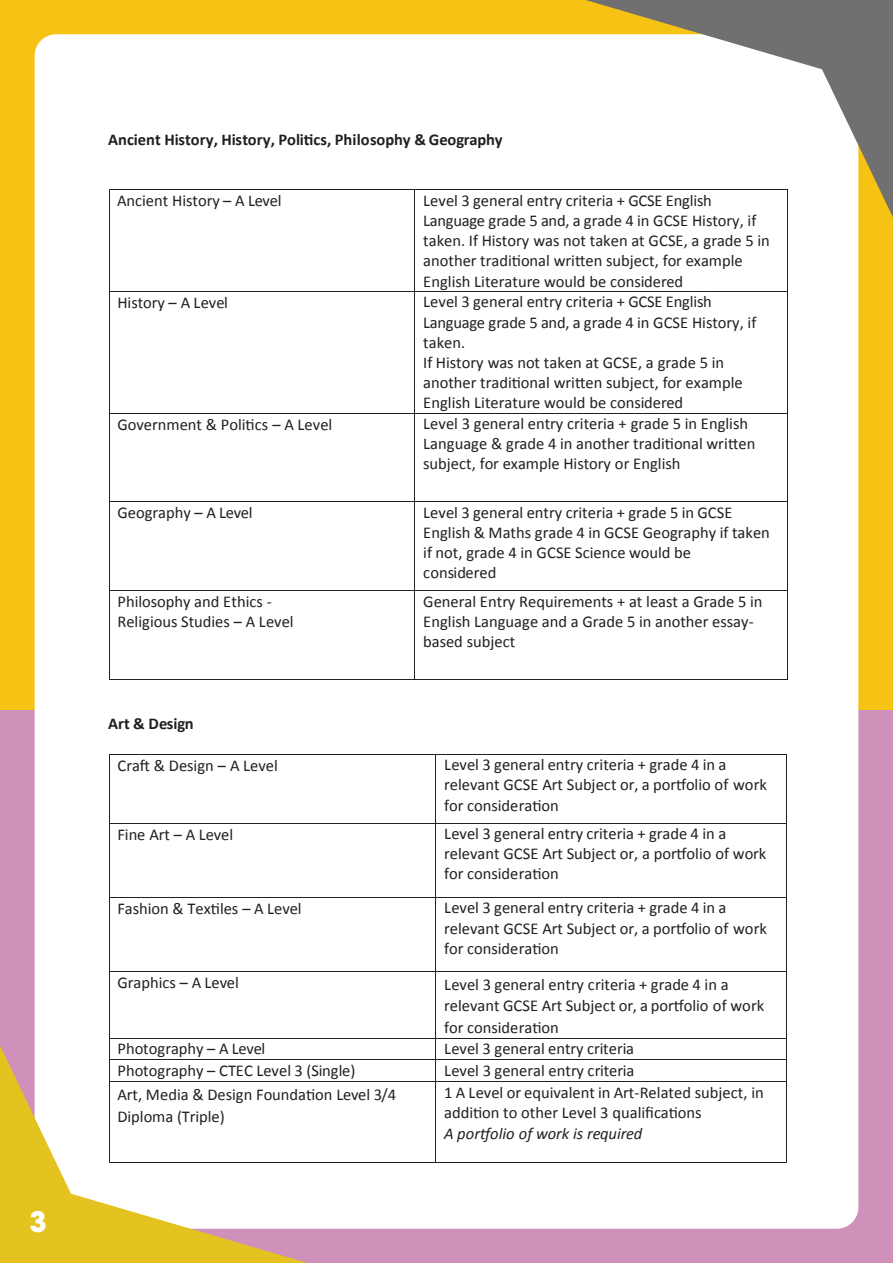
<style>
.page{position:relative;width:893px;height:1263px;background:#fff}
.page>*{position:absolute;margin:0;border:0;box-sizing:border-box;transform-origin:0 0}
.t1{font:700 28.05px "ITC Avant Garde Pro";color:#fff}
.t2{font:16.5px/20.1px "Calibri";color:#231f20}
.t3{font:700 16.5px "Calibri";letter-spacing:.005em;color:#231f20}
.t4{font:italic 16.5px "Calibri";color:#231f20}
</style>
<div class="page">
<div style="left:0;top:0;width:893px;height:711px;background:#f6c214"></div>
<div style="left:0;top:711px;width:893px;height:552px;background:#cf91ba"></div>
<div style="left:35px;top:34px;width:823px;height:1195px;background:#fff;border-radius:21px"></div>
<svg style="left:586px;top:0;width:307px;height:217px"></svg>
<svg style="left:0;top:1045px;width:307px;height:218px"></svg>
<hr style="left:110px;top:189px;width:305px;height:1px;background:#231f20">
<hr style="left:415px;top:189px;width:372px;height:1px;background:#231f20">
<hr style="left:109px;top:190px;width:1px;height:101px;background:#231f20">
<hr style="left:415px;top:190px;width:1px;height:101px;background:#231f20">
<hr style="left:787px;top:190px;width:1px;height:101px;background:#231f20">
<hr style="left:110px;top:291px;width:305px;height:1px;background:#231f20">
<hr style="left:415px;top:291px;width:372px;height:1px;background:#231f20">
<hr style="left:109px;top:292px;width:1px;height:121px;background:#231f20">
<hr style="left:415px;top:292px;width:1px;height:121px;background:#231f20">
<hr style="left:787px;top:292px;width:1px;height:121px;background:#231f20">
<hr style="left:110px;top:413px;width:305px;height:1px;background:#231f20">
<hr style="left:415px;top:413px;width:372px;height:1px;background:#231f20">
<hr style="left:109px;top:413px;width:1px;height:89px;background:#231f20">
<hr style="left:415px;top:413px;width:1px;height:89px;background:#231f20">
<hr style="left:787px;top:413px;width:1px;height:89px;background:#231f20">
<hr style="left:110px;top:502px;width:305px;height:1px;background:#231f20">
<hr style="left:415px;top:502px;width:372px;height:1px;background:#231f20">
<hr style="left:109px;top:502px;width:1px;height:88px;background:#231f20">
<hr style="left:415px;top:502px;width:1px;height:88px;background:#231f20">
<hr style="left:787px;top:502px;width:1px;height:88px;background:#231f20">
<hr style="left:110px;top:590px;width:305px;height:1px;background:#231f20">
<hr style="left:415px;top:590px;width:372px;height:1px;background:#231f20">
<hr style="left:109px;top:591px;width:1px;height:88px;background:#231f20">
<hr style="left:110px;top:679px;width:305px;height:1px;background:#231f20">
<hr style="left:415px;top:591px;width:1px;height:88px;background:#231f20">
<hr style="left:415px;top:679px;width:372px;height:1px;background:#231f20">
<hr style="left:787px;top:591px;width:1px;height:88px;background:#231f20">
<hr style="left:110px;top:754px;width:326px;height:1px;background:#231f20">
<hr style="left:436px;top:754px;width:350px;height:1px;background:#231f20">
<hr style="left:109px;top:754px;width:1px;height:69px;background:#231f20">
<hr style="left:436px;top:754px;width:1px;height:69px;background:#231f20">
<hr style="left:786px;top:754px;width:1px;height:69px;background:#231f20">
<hr style="left:110px;top:823px;width:326px;height:1px;background:#231f20">
<hr style="left:436px;top:823px;width:350px;height:1px;background:#231f20">
<hr style="left:109px;top:823px;width:1px;height:74px;background:#231f20">
<hr style="left:436px;top:823px;width:1px;height:74px;background:#231f20">
<hr style="left:786px;top:823px;width:1px;height:74px;background:#231f20">
<hr style="left:110px;top:897px;width:326px;height:1px;background:#231f20">
<hr style="left:436px;top:897px;width:350px;height:1px;background:#231f20">
<hr style="left:109px;top:898px;width:1px;height:73px;background:#231f20">
<hr style="left:436px;top:898px;width:1px;height:73px;background:#231f20">
<hr style="left:786px;top:898px;width:1px;height:73px;background:#231f20">
<hr style="left:110px;top:971px;width:326px;height:1px;background:#231f20">
<hr style="left:436px;top:971px;width:350px;height:1px;background:#231f20">
<hr style="left:109px;top:972px;width:1px;height:66px;background:#231f20">
<hr style="left:436px;top:972px;width:1px;height:66px;background:#231f20">
<hr style="left:786px;top:972px;width:1px;height:66px;background:#231f20">
<hr style="left:110px;top:1038px;width:326px;height:1px;background:#231f20">
<hr style="left:436px;top:1038px;width:350px;height:1px;background:#231f20">
<hr style="left:110px;top:1059px;width:326px;height:1px;background:#231f20">
<hr style="left:436px;top:1059px;width:350px;height:1px;background:#231f20">
<svg style="left:109px;top:1038px;width:1px;height:44px"></svg>
<hr style="left:110px;top:1081px;width:326px;height:1px;background:#231f20">
<hr style="left:436px;top:1081px;width:350px;height:1px;background:#231f20">
<svg style="left:786px;top:1038px;width:1px;height:44px"></svg>
<hr style="left:109px;top:1082px;width:1px;height:80px;background:#231f20">
<hr style="left:110px;top:1162px;width:326px;height:1px;background:#231f20">
<hr style="left:436px;top:1082px;width:1px;height:80px;background:#231f20">
<hr style="left:436px;top:1162px;width:350px;height:1px;background:#231f20">
<hr style="left:786px;top:1082px;width:1px;height:80px;background:#231f20">
<h1 class="t1" style="left:30px;top:1203px;width:19px">3</h1>
<p class="t3" style="left:108px;top:128px;width:396px">Ancient History, History, Politics, Philosophy &amp; Geography</p>
<p class="t2" style="left:117px;top:190px;width:166px">Ancient History – A Level</p>
<p class="t2" style="left:423px;top:190px;width:348px">Level 3 general entry criteria + GCSE English Language grade 5 and, a grade 4 in GCSE History, if taken. If History was not taken at GCSE, a grade 5 in another traditional written subject, for example English Literature would be considered</p>
<p class="t2" style="left:117px;top:292px;width:112px">History – A Level</p>
<p class="t2" style="left:423px;top:291px;width:335px">Level 3 general entry criteria + GCSE English Language grade 5 and, a grade 4 in GCSE History, if taken.<br>If History was not taken at GCSE, a grade 5 in another traditional written subject, for example English Literature would be considered</p>
<p class="t2" style="left:117px;top:414px;width:216px">Government &amp; Politics – A Level</p>
<p class="t2" style="left:423px;top:413px;width:334px">Level 3 general entry criteria + grade 5 in English<br>Language &amp; grade 4 in another traditional written subject, for example History or English</p>
<p class="t2" style="left:117px;top:502px;width:137px">Geography – A Level</p>
<p class="t2" style="left:423px;top:502px;width:348px">Level 3 general entry criteria + grade 5 in GCSE English &amp; Maths grade 4 in GCSE Geography if taken if not, grade 4 in GCSE Science would be<br>considered</p>
<p class="t2" style="left:117px;top:591px;width:178px">Philosophy and Ethics -<br>Religious Studies – A Level</p>
<p class="t2" style="left:423px;top:591px;width:341px">General Entry Requirements + at least a Grade 5 in<br>English Language and a Grade 5 in another essay&shy;based subject</p>
<p class="t3" style="left:108px;top:712px;width:87px">Art &amp; Design</p>
<p class="t2" style="left:117px;top:754px;width:162px">Craft &amp; Design – A Level</p>
<p class="t2" style="left:444px;top:754px;width:324px">Level 3 general entry criteria + grade 4 in a relevant GCSE Art Subject or, a portfolio of work for consideration</p>
<p class="t2" style="left:117px;top:824px;width:117px">Fine Art – A Level</p>
<p class="t2" style="left:444px;top:823px;width:324px">Level 3 general entry criteria + grade 4 in a relevant GCSE Art Subject or, a portfolio of work for consideration</p>
<p class="t2" style="left:117px;top:898px;width:186px">Fashion &amp; Textiles – A Level</p>
<p class="t2" style="left:444px;top:897px;width:324px">Level 3 general entry criteria + grade 4 in a relevant GCSE Art Subject or, a portfolio of work for consideration</p>
<p class="t2" style="left:117px;top:972px;width:123px">Graphics – A Level</p>
<p class="t2" style="left:444px;top:973px;width:321px;line-height:21.6px">Level 3 general entry criteria + grade 4 in a relevant GCSE Art Subject or, a portfolio of work for consideration</p>
<p class="t2" style="left:117px;top:1038px;width:149px">Photography – A Level</p>
<p class="t2" style="left:444px;top:1038px;width:191px">Level 3 general entry criteria</p>
<p class="t2" style="left:117px;top:1059px;width:239px">Photography – CTEC Level 3 (Single)</p>
<p class="t2" style="left:444px;top:1060px;width:192px">Level 3 general entry criteria</p>
<p class="t2" style="left:117px;top:1083px;width:280px;line-height:21.8px">Art, Media &amp; Design Foundation Level 3/4<br>Diploma (Triple)</p>
<p class="t2" style="left:444px;top:1082px;width:321px">1 A Level or equivalent in Art-Related subject, in addition to other Level 3 qualifications</p>
<p class="t4" style="left:444px;top:1122px;width:200px">A portfolio of work is required</p>
</div>
